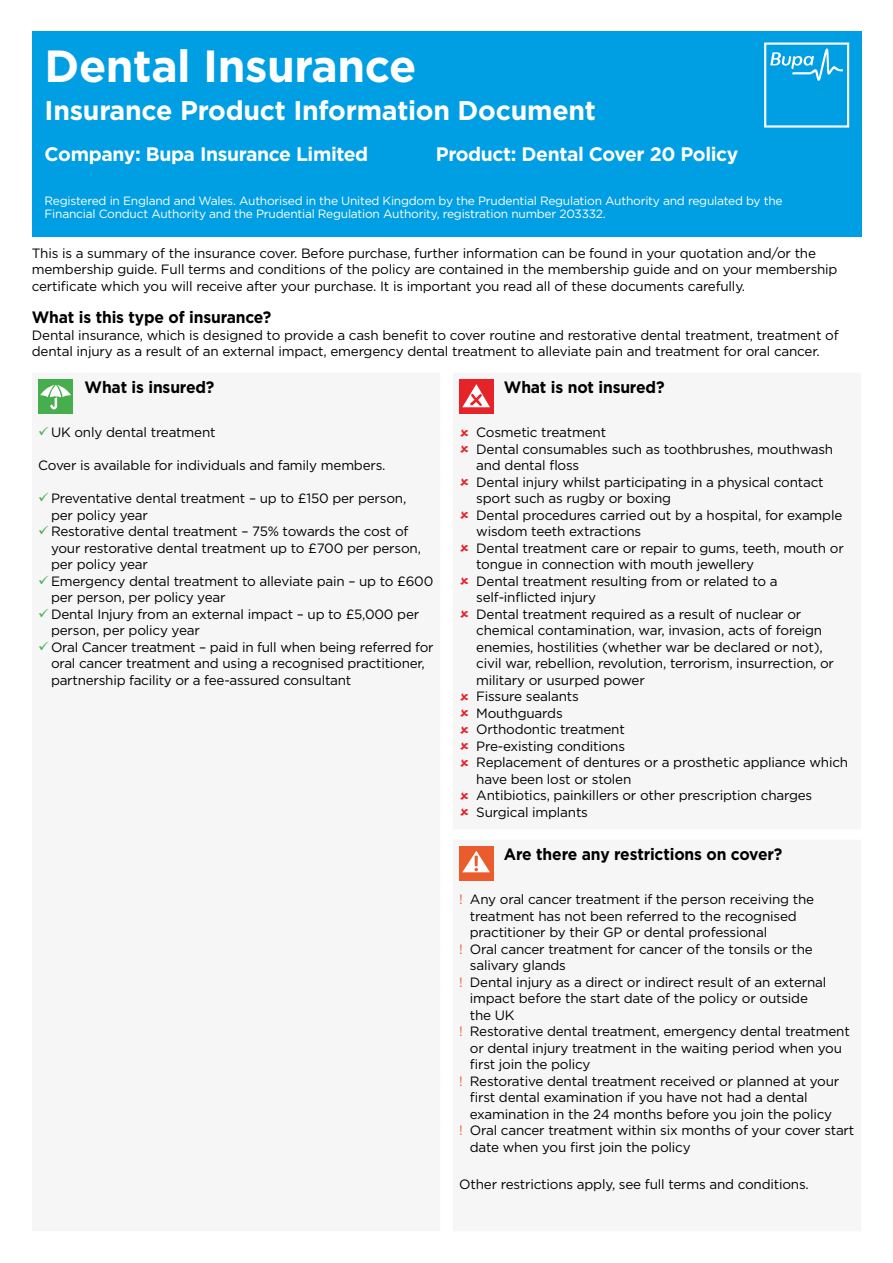
<style>
.page{position:relative;width:893px;height:1263px;background:#fff}
.page>*{position:absolute;margin:0;border:0;box-sizing:border-box;transform-origin:0 0}
._1_HP_Heading{font:700 45px "Gotham";letter-spacing:-.01em;color:#fff}
._2_HP_Sub_Heading{font:700 27px "Gotham";letter-spacing:-.01em;color:#fff}
._3_HP_Sub_Sub_Headin{font:700 19.5px "Gotham";letter-spacing:-.02em;color:#fff}
._5_Heading{font:700 16.5px "Gotham";letter-spacing:-.01em;color:#000;scale:.95 1}
._8b_Bullet_Point_-_C{font:13.5px/16.5px "Gotham";letter-spacing:-.015em;color:#000}
._8c_Bullet_Point_-_C{font:13.5px/16.5px "Gotham";letter-spacing:-.015em;color:#000}
._7_Body_Copy{font:13.5px/16.5px "Gotham";letter-spacing:-.015em;color:#000}
._8a_Bullet_Point_-_T{font:13.5px/16.5px "Gotham";letter-spacing:-.015em;color:#000}
._4_HP_Legal_Wording{font:12px/13.5px "Gotham";letter-spacing:-.02em;color:#fff}
.s1{color:#46ae4c}
.s2{color:#eb5c2c}
</style>
<div class="page">
<div style="left:32px;top:32px;width:829px;height:205px;background:#009fe3"></div>
<div style="left:38px;top:379px;width:34px;height:34px;background:#46ae4c"></div>
<svg style="left:40px;top:385px;width:31px;height:25px"></svg>
<div style="left:459px;top:379px;width:34px;height:34px;background:#e52328"></div>
<svg style="left:462px;top:384px;width:28px;height:23px"></svg>
<div style="left:459px;top:846px;width:34px;height:34px;background:#eb5c2c"></div>
<svg style="left:462px;top:851px;width:28px;height:21px"></svg>
<svg style="left:764px;top:43px;width:85px;height:85px"></svg>
<p class="_1_HP_Heading" style="left:45px;top:40px;width:373px">Dental Insurance</p>
<p class="_2_HP_Sub_Heading" style="left:45px;top:95px;width:553px">Insurance Product Information Document</p>
<p class="_3_HP_Sub_Sub_Headin" style="left:45px;top:143px;width:325px">Company: Bupa Insurance Limited</p>
<p class="_3_HP_Sub_Sub_Headin" style="left:436px;top:143px;width:304px">Product: Dental Cover 20 Policy</p>
<p class="_4_HP_Legal_Wording" style="left:45px;top:193px;width:739px">Registered in England and Wales. Authorised in the United Kingdom by the Prudential Regulation Authority and regulated by the<br>Financial Conduct Authority and the Prudential Regulation Authority, registration number 203332.</p>
<p class="_7_Body_Copy" style="left:32px;top:245px;width:807px">This is a summary of the insurance cover. Before purchase, further information can be found in your quotation and/or the membership guide. Full terms and conditions of the policy are contained in the membership guide and on your membership certificate which you will receive after your purchase. It is important you read all of these documents carefully.</p>
<p class="_5_Heading" style="left:32px;top:308px;width:254px">What is this type of insurance?</p>
<p class="_7_Body_Copy" style="left:32px;top:326px;width:808px">Dental insurance, which is designed to provide a cash benefit to cover routine and restorative dental treatment, treatment of dental injury as a result of an external impact, emergency dental treatment to alleviate pain and treatment for oral cancer.</p>
<p class="_5_Heading" style="left:85px;top:377px;width:138px">What is insured?</p>
<p class="_8a_Bullet_Point_-_T" style="left:38px;top:424px;width:179px"><span class="s1">✓</span> UK only dental treatment</p>
<p class="_7_Body_Copy" style="left:38px;top:457px;width:349px">Cover is available for individuals and family members.</p>
<p class="_8a_Bullet_Point_-_T" style="left:51px;top:490px;width:357px;text-indent:-13px"><span class="s1">✓</span> Preventative dental treatment – up to £150 per person, per policy year</p>
<p class="_8a_Bullet_Point_-_T" style="left:51px;top:523px;width:371px;text-indent:-13px"><span class="s1">✓</span> Restorative dental treatment – 75% towards the cost of your restorative dental treatment up to £700 per person, per policy year</p>
<p class="_8a_Bullet_Point_-_T" style="left:51px;top:572px;width:384px;text-indent:-13px"><span class="s1">✓</span> Emergency dental treatment to alleviate pain – up to £600 per person, per policy year</p>
<p class="_8a_Bullet_Point_-_T" style="left:51px;top:605px;width:370px;text-indent:-13px"><span class="s1">✓</span> Dental Injury from an external impact – up to £5,000 per person, per policy year</p>
<p class="_8a_Bullet_Point_-_T" style="left:51px;top:638px;width:384px;text-indent:-13px"><span class="s1">✓</span> Oral Cancer treatment – paid in full when being referred for oral cancer treatment and using a recognised practitioner, partnership facility or a fee-assured consultant</p>
<p class="_5_Heading" style="left:504px;top:377px;width:171px">What is not insured?</p>
<p class="_8b_Bullet_Point_-_C" style="left:476px;top:424px;width:131px">Cosmetic treatment</p>
<p class="_8b_Bullet_Point_-_C" style="left:476px;top:440px;width:359px">Dental consumables such as toothbrushes, mouthwash and dental floss</p>
<p class="_8b_Bullet_Point_-_C" style="left:476px;top:473px;width:349px">Dental injury whilst participating in a physical contact sport such as rugby or boxing</p>
<p class="_8b_Bullet_Point_-_C" style="left:476px;top:506px;width:368px">Dental procedures carried out by a hospital, for example wisdom teeth extractions</p>
<p class="_8b_Bullet_Point_-_C" style="left:476px;top:539px;width:369px">Dental treatment care or repair to gums, teeth, mouth or tongue in connection with mouth jewellery</p>
<p class="_8b_Bullet_Point_-_C" style="left:476px;top:572px;width:303px">Dental treatment resulting from or related to a self-inflicted injury</p>
<p class="_8b_Bullet_Point_-_C" style="left:476px;top:605px;width:359px">Dental treatment required as a result of nuclear or chemical contamination, war, invasion, acts of foreign enemies, hostilities (whether war be declared or not), civil war, rebellion, revolution, terrorism, insurrection, or military or usurped power</p>
<p class="_8b_Bullet_Point_-_C" style="left:476px;top:688px;width:104px">Fissure sealants</p>
<p class="_8b_Bullet_Point_-_C" style="left:476px;top:704px;width:88px">Mouthguards</p>
<p class="_8b_Bullet_Point_-_C" style="left:476px;top:721px;width:150px">Orthodontic treatment</p>
<p class="_8b_Bullet_Point_-_C" style="left:476px;top:737px;width:150px">Pre-existing conditions</p>
<p class="_8b_Bullet_Point_-_C" style="left:476px;top:754px;width:373px">Replacement of dentures or a prosthetic appliance which have been lost or stolen</p>
<p class="_8b_Bullet_Point_-_C" style="left:476px;top:787px;width:338px">Antibiotics, painkillers or other prescription charges</p>
<p class="_8b_Bullet_Point_-_C" style="left:476px;top:803px;width:113px">Surgical implants</p>
<p class="_5_Heading" style="left:504px;top:844px;width:295px">Are there any restrictions on cover?</p>
<p class="_8c_Bullet_Point_-_C" style="left:470px;top:891px;width:346px;text-indent:-11px"><span class="s2">!</span> Any oral cancer treatment if the person receiving the treatment has not been referred to the recognised practitioner by their GP or dental professional</p>
<p class="_8c_Bullet_Point_-_C" style="left:470px;top:940px;width:344px;text-indent:-11px"><span class="s2">!</span> Oral cancer treatment for cancer of the tonsils or the salivary glands</p>
<p class="_8c_Bullet_Point_-_C" style="left:470px;top:973px;width:358px;text-indent:-11px"><span class="s2">!</span> Dental injury as a direct or indirect result of an external impact before the start date of the policy or outside the UK</p>
<p class="_8c_Bullet_Point_-_C" style="left:470px;top:1023px;width:381px;text-indent:-11px"><span class="s2">!</span> Restorative dental treatment, emergency dental treatment or dental injury treatment in the waiting period when you first join the policy</p>
<p class="_8c_Bullet_Point_-_C" style="left:470px;top:1072px;width:371px;text-indent:-11px"><span class="s2">!</span> Restorative dental treatment received or planned at your first dental examination if you have not had a dental examination in the 24 months before you join the policy</p>
<p class="_8c_Bullet_Point_-_C" style="left:470px;top:1122px;width:386px;text-indent:-11px"><span class="s2">!</span> Oral cancer treatment within six months of your cover start date when you first join the policy</p>
<p class="_7_Body_Copy" style="left:459px;top:1176px;width:351px">Other restrictions apply, see full terms and conditions.</p>
</div>
